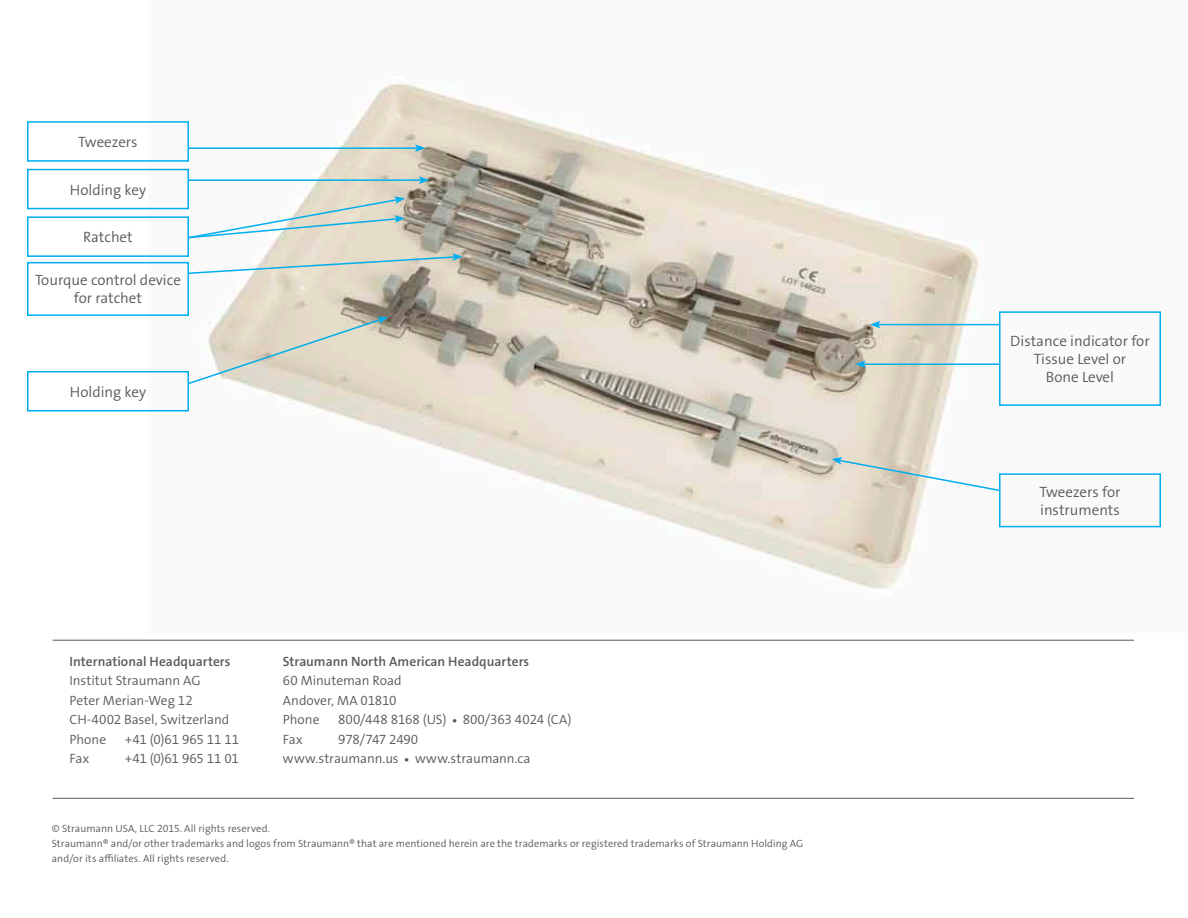
<style>
.page{position:relative;width:1188px;height:918px;background:#fff}
.page>*{position:absolute;margin:0;border:0;box-sizing:border-box;transform-origin:0 0}
.t1{font:300 15px/18px "The Sans B W4";color:#57595b;text-align:center}
.t2{font:13.5px/19.5px "The Sans LP4 Se Lig";letter-spacing:-.005em;color:#57595b}
.t3{font:600 13.5px "The Sans B W6";color:#57595b}
.t4{font:13.5px "The Sans LP4 Se Lig";letter-spacing:-.025em;color:#57595b}
.t5{font:10.5px/15px "The Sans LP4 Se Lig";letter-spacing:.005em;color:#57595b}
</style>
<div class="page">
<img style="left:149px;top:83px;width:1012px;height:506px">
<div style="left:27px;top:121px;width:162px;height:41px;border:2px solid #00aeef"></div>
<div style="left:27px;top:169px;width:162px;height:40px;border:2px solid #00aeef"></div>
<div style="left:27px;top:371px;width:162px;height:40px;border:2px solid #00aeef"></div>
<div style="left:27px;top:216px;width:162px;height:41px;border:2px solid #00aeef"></div>
<div style="left:27px;top:262px;width:162px;height:54px;border:2px solid #00aeef"></div>
<hr style="left:189px;top:179px;width:232px;height:2px;background:#00aeef">
<svg style="left:419px;top:176px;width:10px;height:8px"></svg>
<svg style="left:187px;top:196px;width:218px;height:43px"></svg>
<svg style="left:187px;top:253px;width:276px;height:22px"></svg>
<svg style="left:187px;top:317px;width:201px;height:68px;background:#dddacd"></svg>
<hr style="left:189px;top:147px;width:228px;height:2px;background:#00aeef">
<svg style="left:415px;top:144px;width:11px;height:8px"></svg>
<div style="left:999px;top:473px;width:162px;height:54px;border:2px solid #00aeef"></div>
<div style="left:999px;top:311px;width:162px;height:95px;border:2px solid #00aeef"></div>
<svg style="left:832px;top:457px;width:169px;height:35px"></svg>
<hr style="left:878px;top:324px;width:121px;height:1px;background:#00aeef">
<svg style="left:870px;top:321px;width:10px;height:7px"></svg>
<hr style="left:864px;top:363px;width:135px;height:2px;background:#00aeef">
<svg style="left:855px;top:360px;width:11px;height:8px"></svg>
<hr style="left:53px;top:798px;width:1081px;height:1px;background:#57595b">
<hr style="left:53px;top:640px;width:1081px;height:1px;background:#57595b">
<h1 class="t1" style="left:78px;top:133px;width:61px">Tweezers</h1>
<h1 class="t1" style="left:70px;top:181px;width:78px">Holding key</h1>
<h1 class="t1" style="left:83px;top:228px;width:51px">Ratchet</h1>
<h1 class="t1" style="left:35px;top:271px;width:147px">Tourque control device for ratchet</h1>
<h1 class="t1" style="left:70px;top:383px;width:78px">Holding key</h1>
<p class="t3" style="left:70px;top:653px;width:163px">International Headquarters</p>
<p class="t2" style="left:70px;top:671px;width:161px">Institut Straumann AG<br>Peter Merian-Weg 12<br>CH-4002 Basel, Switzerland<br>Phone</p>
<p class="t2" style="left:125px;top:730px;width:116px">+41 (0)61 965 11 11</p>
<p class="t2" style="left:70px;top:749px;width:21px">Fax</p>
<p class="t4" style="left:125px;top:750px;width:116px">+41 (0)61 965 11 01</p>
<p class="t3" style="left:283px;top:653px;width:248px">Straumann North American Headquarters</p>
<p class="t2" style="left:283px;top:671px;width:120px">60 Minuteman Road<br>Andover, MA 01810<br>Phone</p>
<p class="t2" style="left:338px;top:710px;width:235px">800/448 8168 (US) ● 800/363 4024 (CA)</p>
<p class="t2" style="left:283px;top:730px;width:249px;text-indent:55px">978/747 2490 www.straumann.us ● www.straumann.ca</p>
<p class="t2" style="left:283px;top:730px;width:21px">Fax</p>
<p class="t5" style="left:52px;top:821px;width:753px">© Straumann USA, LLC 2015. All rights reserved.<br>Straumann® and/or other trademarks and logos from Straumann® that are mentioned herein are the trademarks or registered trademarks of Straumann Holding AG and/or its affiliates. All rights reserved.</p>
<h1 class="t1" style="left:1010px;top:332px;width:141px">Distance indicator for<br>Tissue Level or<br>Bone Level</h1>
<h1 class="t1" style="left:1039px;top:483px;width:83px;text-align:left">Tweezers for instruments</h1>
</div>
